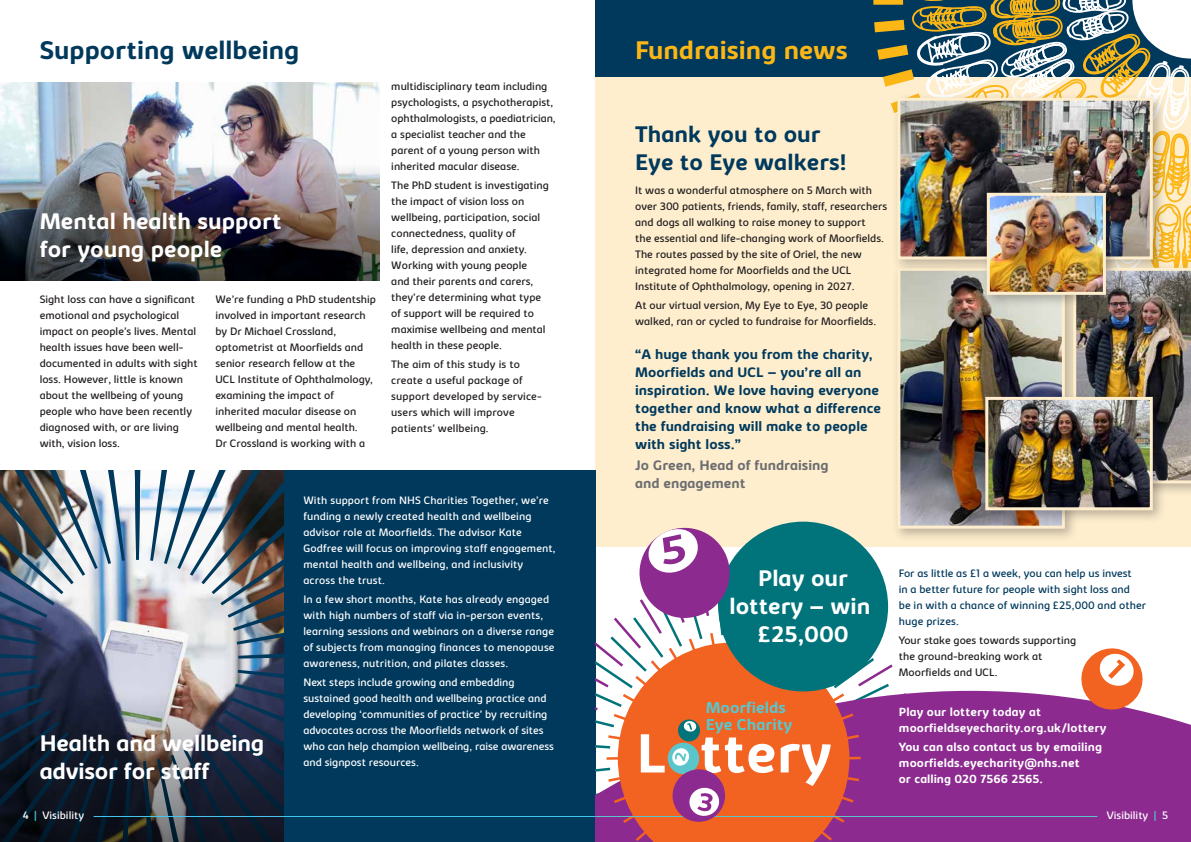
<style>
.page{position:relative;width:1191px;height:842px;background:#fff}
.page>*{position:absolute;margin:0;border:0;box-sizing:border-box;transform-origin:0 0}
.t1{font:700 56.1px "Kabrio";color:#fff}
.t2{font:700 26px "Kabrio";color:#00395c}
.t3{font:700 26px "Kabrio";color:#fcb615}
.t4{font:700 23px/28px "Kabrio";color:#fff}
.t5{font:700 23px/28px "Kabrio";color:#00395c}
.t6{font:700 16px/16.8px "Kabrio";color:#5ac6cc}
.t7{font:700 14px/18px "Kabrio";color:#00395c}
.t8{font:700 14px/18px "Kabrio";color:#6c6d70}
.t9{font:700 12px/16px "Kabrio";letter-spacing:.01em;color:#fff}
.t10{font:11px/16px "Kabrio";color:#231f20}
.t11{font:11px/16px "Kabrio";letter-spacing:.01em;color:#fff}
.t12{font:11px/16px "Kabrio";color:#00395c}
.s1{color:#44c7ee}
.s2{color:#5ac6cc}
</style>
<div class="page">
<div style="left:595px;top:77px;width:596px;height:470px;background:#feeece"></div>
<div style="left:595px;top:0;width:596px;height:77px;background:#00395c"></div>
<div style="left:0;top:471px;width:595px;height:371px;background:#00395c"></div>
<div style="left:849px;top:691px;width:342px;height:151px;background:#8c2a90"></div>
<div style="left:736px;top:659px;width:113px;height:183px;background:#f26221"></div>
<svg style="left:802px;top:812px;width:42px;height:30px"></svg>
<svg style="left:835px;top:794px;width:18px;height:9px"></svg>
<svg style="left:841px;top:776px;width:18px;height:5px"></svg>
<svg style="left:842px;top:757px;width:18px;height:2px"></svg>
<svg style="left:858px;top:829px;width:35px;height:13px"></svg>
<svg style="left:869px;top:806px;width:38px;height:15px"></svg>
<svg style="left:876px;top:782px;width:38px;height:8px"></svg>
<svg style="left:878px;top:756px;width:39px;height:3px"></svg>
<svg style="left:743px;top:577px;width:171px;height:163px"></svg>
<svg style="left:1077px;top:648px;width:70px;height:66px"></svg>
<img style="left:0;top:82px;width:380px;height:80px">
<img style="left:0;top:471px;width:283px;height:219px">
<img style="left:0;top:471px;width:125px;height:188px">
<svg style="left:0;top:670px;width:132px;height:20px"></svg>
<svg style="left:143px;top:670px;width:140px;height:20px"></svg>
<img style="left:150px;top:471px;width:133px;height:188px">
<svg style="left:134px;top:471px;width:7px;height:89px"></svg>
<svg style="left:0;top:690px;width:283px;height:152px"></svg>
<div style="left:892px;top:262px;width:186px;height:280px;background:#231f20;opacity:.3"></div>
<img style="left:901px;top:483px;width:159px;height:42px">
<img style="left:0;top:162px;width:380px;height:119px">
<img style="left:874px;top:0;width:317px;height:483px">
<div style="left:718px;top:522px;width:170px;height:169px;background:#00747a;border-radius:50%"></div>
<div style="left:979px;top:391px;width:187px;height:133px;background:#231f20;opacity:.3"></div>
<img style="left:989px;top:401px;width:159px;height:105px">
<div style="left:985px;top:397px;width:167px;height:113px;border:3px solid #feeece"></div>
<div style="left:981px;top:187px;width:138px;height:121px;background:#231f20;opacity:.3"></div>
<img style="left:990px;top:197px;width:112px;height:94px">
<div style="left:986px;top:193px;width:120px;height:102px;border:3px solid #feeece"></div>
<hr style="left:595px;top:816px;width:502px;height:1px;background:#5ac6cc">
<hr style="left:94px;top:816px;width:501px;height:1px;background:#44c7ee">
<svg style="left:595px;top:521px;width:141px;height:321px"></svg>
<h2 class="t2" style="left:40px;top:34px;width:261px">Supporting wellbeing</h2>
<h3 class="t4" style="left:40px;top:208px;width:243px">Mental health support for young people</h3>
<p class="t10" style="left:40px;top:291px;width:159px">Sight loss can have a significant emotional and psychological impact on people’s lives. Mental health issues have been well&shy;documented in adults with sight loss. However, little is known about the wellbeing of young people who have been recently diagnosed with, or are living with, vision loss.</p>
<p class="t10" style="left:215px;top:291px;width:162px">We’re funding a PhD studentship involved in important research by Dr Michael Crossland, optometrist at Moorfields and senior research fellow at the<br>UCL Institute of Ophthalmology, examining the impact of inherited macular disease on wellbeing and mental health.<br>Dr Crossland is working with a</p>
<p class="t10" style="left:391px;top:79px;width:166px">multidisciplinary team including psychologists, a psychotherapist, ophthalmologists, a paediatrician, a specialist teacher and the parent of a young person with inherited macular disease.</p>
<p class="t10" style="left:391px;top:178px;width:159px">The PhD student is investigating the impact of vision loss on wellbeing, participation, social connectedness, quality of<br>life, depression and anxiety.<br>Working with young people<br>and their parents and carers, they’re determining what type of support will be required to maximise wellbeing and mental health in these people.</p>
<p class="t10" style="left:391px;top:357px;width:152px">The aim of this study is to create a useful package of support developed by service&shy;users which will improve patients’ wellbeing.</p>
<h3 class="t4" style="left:40px;top:730px;width:226px">Health and wellbeing advisor for staff</h3>
<p class="t11" style="left:303px;top:493px;width:254px">With support from NHS Charities Together, we’re funding a newly created health and wellbeing advisor role at Moorfields. The advisor Kate Godfree will focus on improving staff engagement, mental health and wellbeing, and inclusivity across the trust.</p>
<p class="t11" style="left:303px;top:591px;width:253px">In a few short months, Kate has already engaged with high numbers of staff via in-person events, learning sessions and webinars on a diverse range of subjects from managing finances to menopause awareness, nutrition, and pilates classes.</p>
<p class="t11" style="left:303px;top:674px;width:252px">Next steps include growing and embedding sustained good health and wellbeing practice and developing ‘communities of practice’ by recruiting advocates across the Moorfields network of sites who can help champion wellbeing, raise awareness and signpost resources.</p>
<h2 class="t3" style="left:635px;top:34px;width:214px">Fundraising news</h2>
<h3 class="t5" style="left:635px;top:121px;width:213px">Thank you to our<br>Eye to Eye walkers!</h3>
<p class="t10" style="left:635px;top:183px;width:253px">It was a wonderful atmosphere on 5 March with over 300 patients, friends, family, staff, researchers and dogs all walking to raise money to support<br>the essential and life-changing work of Moorfields.<br>The routes passed by the site of Oriel, the new integrated home for Moorfields and the UCL Institute of Ophthalmology, opening in 2027.</p>
<p class="t10" style="left:635px;top:297px;width:242px">At our virtual version, My Eye to Eye, 30 people walked, ran or cycled to fundraise for Moorfields.</p>
<p class="t7" style="left:635px;top:346px;width:247px">“A huge thank you from the charity,<br>Moorfields and UCL – you’re all an inspiration. We love having everyone together and know what a difference the fundraising will make to people with sight loss.”</p>
<p class="t8" style="left:635px;top:456px;width:195px">Jo Green, Head of fundraising and engagement</p>
<h3 class="t4" style="left:729px;top:565px;width:142px;text-align:center">Play our lottery – win £25,000</h3>
<h3 class="t6" style="left:705px;top:699px;width:88px">Moorfields<br>Eye Charity</h3>
<h1 class="t1" style="left:636px;top:718px;width:197px">L ttery</h1>
<p class="t12" style="left:899px;top:566px;width:249px">For as little as £1 a week, you can help us invest<br>in a better future for people with sight loss and<br>be in with a chance of winning £25,000 and other huge prizes.</p>
<p class="t10" style="left:899px;top:633px;width:179px">Your stake goes towards supporting the ground-breaking work at<br>Moorfields and UCL.</p>
<p class="t9" style="left:899px;top:704px;width:209px">Play our lottery today at moorfieldseyecharity.org.uk/lottery</p>
<p class="t9" style="left:899px;top:739px;width:205px">You can also contact us by emailing moorfields.eyecharity@nhs.net<br>or calling 020 7566 2565.</p>
<p class="t11" style="left:23px;top:807px;width:63px">4 <span class="s1">|</span> Visibility</p>
<p class="t11" style="left:1106px;top:807px;width:63px">Visibility <span class="s2">|</span> 5</p>
</div>
